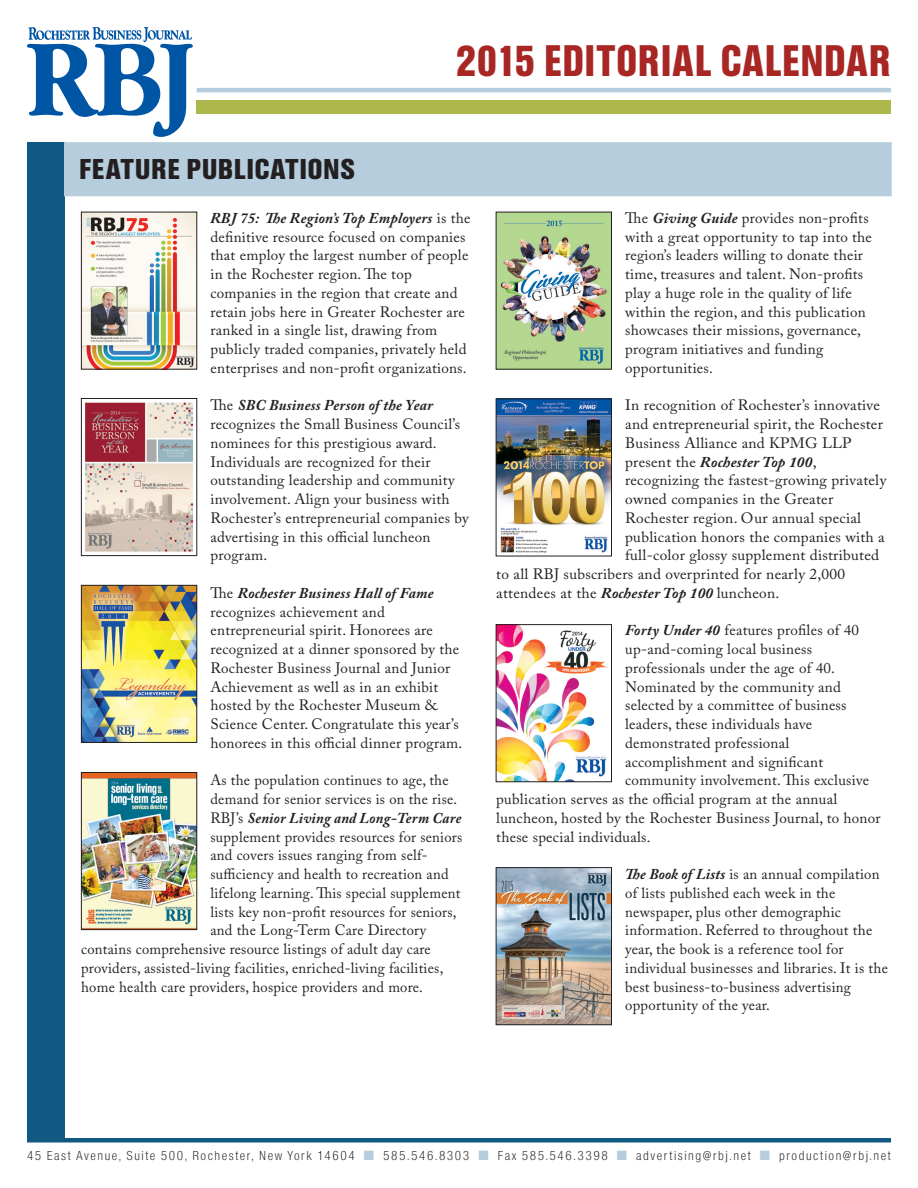
<style>
.page{position:relative;width:918px;height:1188px;background:#fff}
.page>*{position:absolute;margin:0;border:0;box-sizing:border-box;transform-origin:0 0}
.t1{font:46.2px "Nimbus San T Bla Con";letter-spacing:.015em;color:#a82623;scale:.91 1}
.t2{font:30px "Nimbus San T Bla Con";letter-spacing:.015em;color:#231f20}
.t3{font:15px/18.8px "Adobe Caslon Pro";letter-spacing:.02em;color:#231f20}
.t4{font:italic 700 15px "Adobe Caslon Pro";letter-spacing:.015em;color:#231f20}
.t5{font:13.5px "Nimbus San DOT Lig Con";letter-spacing:.115em;color:#231f20}
.s1{font-weight:700;font-style:italic}
.s2{font-weight:400;font-style:normal}
.s3{color:#b5cddc}
</style>
<div class="page">
<div style="left:27px;top:143px;width:38px;height:995px;background:#105982"></div>
<hr style="left:197px;top:88px;width:694px;height:4px;background:#b5cddc">
<svg style="left:27px;top:27px;width:166px;height:110px"></svg>
<div style="left:27px;top:1138px;width:864px;height:5px;background:#105982"></div>
<div style="left:197px;top:100px;width:694px;height:14px;background:#acb84b"></div>
<div style="left:65px;top:143px;width:826px;height:53px;background:#b5cddc"></div>
<div style="left:64px;top:142px;width:828px;height:54px;border:2px solid #b5cddc"></div>
<img style="left:83px;top:214px;width:112px;height:153px">
<div style="left:81px;top:212px;width:116px;height:157px;border:1px solid #231f20"></div>
<img style="left:498px;top:214px;width:112px;height:153px">
<img style="left:498px;top:401px;width:112px;height:152px">
<div style="left:496px;top:399px;width:116px;height:157px;border:1px solid #231f20"></div>
<img style="left:498px;top:626px;width:109px;height:154px">
<div style="left:496px;top:624px;width:116px;height:158px;border:1px solid #231f20"></div>
<img style="left:498px;top:869px;width:112px;height:154px">
<div style="left:496px;top:867px;width:116px;height:158px;border:1px solid #231f20"></div>
<img style="left:85px;top:402px;width:109px;height:150px">
<div style="left:81px;top:398px;width:116px;height:158px;border:1px solid #231f20"></div>
<img style="left:83px;top:587px;width:112px;height:154px">
<div style="left:81px;top:585px;width:116px;height:158px;border:1px solid #231f20"></div>
<img style="left:83px;top:774px;width:112px;height:154px">
<div style="left:81px;top:772px;width:116px;height:158px;border:1px solid #231f20"></div>
<p class="t1" style="left:456px;top:34px;width:480px">2015 EDITORIAL CALENDAR</p>
<p class="t2" style="left:79px;top:152px;width:277px">FEATURE PUBLICATIONS</p>
<p class="t3" style="left:210px;top:208px;width:262px"><span class="s1">RBJ 75: The Region’s Top Employers</span> is the definitive resource focused on companies that employ the largest number of people in the Rochester region. The top companies in the region that create and retain jobs here in Greater Rochester are ranked in a single list, drawing from publicly traded companies, privately held enterprises and non-profit organizations.</p>
<p class="t3" style="left:210px;top:396px;width:260px">The <span class="s1">SBC Business Person of the Year </span>recognizes the Small Business Council’s nominees for this prestigious award.<br>Individuals are recognized for their outstanding leadership and community involvement. Align your business with Rochester’s entrepreneurial companies by advertising in this official luncheon program.</p>
<p class="t3" style="left:210px;top:583px;width:253px">The <span class="s1">Rochester Business Hall of Fame </span>recognizes achievement and entrepreneurial spirit. Honorees are recognized at a dinner sponsored by the Rochester Business Journal and Junior Achievement as well as in an exhibit hosted by the Rochester Museum &amp; Science Center. Congratulate this year’s honorees in this official dinner program.</p>
<p class="t3" style="left:210px;top:771px;width:240px">As the population continues to age, the</p>
<p class="t3" style="left:210px;top:790px;width:248px">demand for senior services is on the rise.</p>
<p class="t4" style="left:210px;top:809px;width:252px"><span class="s2">RBJ’s</span> Senior Living and Long-Term Care</p>
<p class="t3" style="left:210px;top:827px;width:253px">supplement provides resources for seniors</p>
<p class="t3" style="left:210px;top:846px;width:219px">and covers issues ranging from self-</p>
<p class="t3" style="left:210px;top:865px;width:240px">sufficiency and health to recreation and</p>
<p class="t3" style="left:210px;top:883px;width:252px">lifelong learning. This special supplement</p>
<p class="t3" style="left:210px;top:902px;width:248px">lists key non-profit resources for seniors,</p>
<p class="t3" style="left:210px;top:921px;width:217px">and the Long-Term Care Directory</p>
<p class="t3" style="left:81px;top:940px;width:351px">contains comprehensive resource listings of adult day care</p>
<p class="t3" style="left:81px;top:958px;width:364px">providers, assisted-living facilities, enriched-living facilities,</p>
<p class="t3" style="left:81px;top:977px;width:343px">home health care providers, hospice providers and more.</p>
<p class="t3" style="left:625px;top:208px;width:248px">The <span class="s1">Giving Guide</span> provides non-profits with a great opportunity to tap into the region’s leaders willing to donate their time, treasures and talent. Non-profits play a huge role in the quality of life within the region, and this publication showcases their missions, governance, program initiatives and funding opportunities.</p>
<p class="t3" style="left:625px;top:396px;width:256px">In recognition of Rochester’s innovative</p>
<p class="t3" style="left:625px;top:415px;width:259px">and entrepreneurial spirit, the Rochester</p>
<p class="t3" style="left:625px;top:433px;width:228px">Business Alliance and KPMG LLP</p>
<p class="t4" style="left:625px;top:453px;width:193px"><span class="s2">present the</span> Rochester Top 100<span class="s2">,</span></p>
<p class="t3" style="left:625px;top:471px;width:263px">recognizing the fastest-growing privately</p>
<p class="t3" style="left:625px;top:490px;width:210px">owned companies in the Greater</p>
<p class="t3" style="left:625px;top:508px;width:237px">Rochester region. Our annual special</p>
<p class="t3" style="left:625px;top:527px;width:261px">publication honors the companies with a</p>
<p class="t3" style="left:625px;top:546px;width:256px">full-color glossy supplement distributed</p>
<p class="t3" style="left:496px;top:565px;width:350px">to all RBJ subscribers and overprinted for nearly 2,000</p>
<p class="t3" style="left:496px;top:583px;width:285px">attendees at the <span class="s1">Rochester Top 100</span> luncheon.</p>
<p class="t3" style="left:625px;top:621px;width:235px"><span class="s1">Forty Under 40</span> features profiles of 40</p>
<p class="t3" style="left:625px;top:640px;width:188px">up-and-coming local business</p>
<p class="t3" style="left:625px;top:658px;width:211px">professionals under the age of 40.</p>
<p class="t3" style="left:625px;top:677px;width:217px">Nominated by the community and</p>
<p class="t3" style="left:625px;top:696px;width:223px">selected by a committee of business</p>
<p class="t3" style="left:625px;top:715px;width:189px">leaders, these individuals have</p>
<p class="t3" style="left:625px;top:733px;width:166px">demonstrated professional</p>
<p class="t3" style="left:625px;top:752px;width:200px">accomplishment and significant</p>
<p class="t3" style="left:625px;top:771px;width:245px">community involvement. This exclusive</p>
<p class="t3" style="left:496px;top:790px;width:342px">publication serves as the official program at the annual</p>
<p class="t3" style="left:496px;top:808px;width:386px">luncheon, hosted by the Rochester Business Journal, to honor</p>
<p class="t3" style="left:496px;top:827px;width:156px">these special individuals.</p>
<p class="t3" style="left:625px;top:865px;width:264px"><span class="s1">The Book of Lists</span> is an annual compilation of lists published each week in the newspaper, plus other demographic information. Referred to throughout the year, the book is a reference tool for individual businesses and libraries. It is the best business-to-business advertising opportunity of the year.</p>
<p class="t5" style="left:27px;top:1148px;width:865px">45 East Avenue, Suite 500, Rochester, New York 14604 <span class="s3">■</span> 585.546.8303 <span class="s3">■</span> Fax 585.546.3398 <span class="s3">■</span> advertising@rbj.net <span class="s3">■</span> production@rbj.net</p>
</div>
